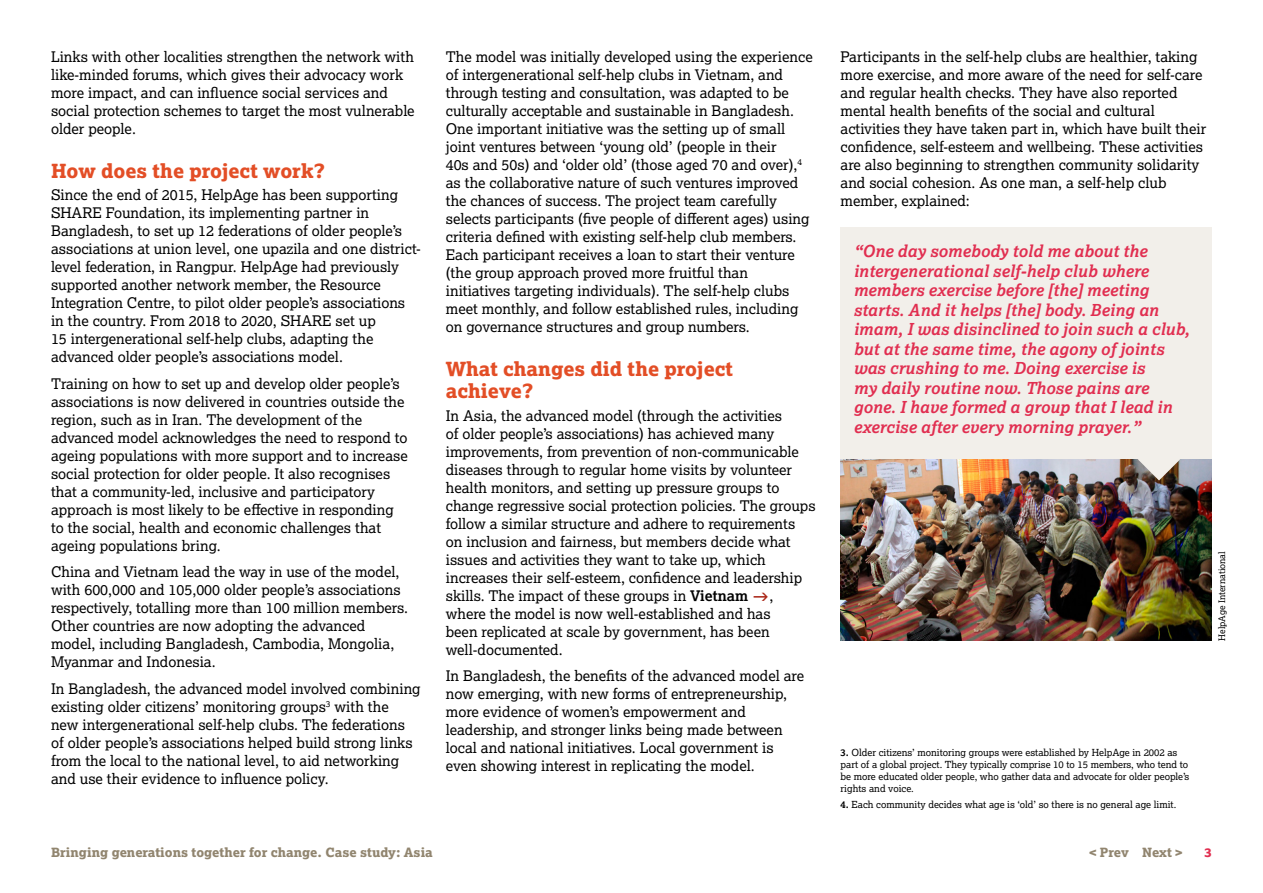
<style>
.page{position:relative;width:1263px;height:893px;background:#fff}
.page>*{position:absolute;margin:0;border:0;box-sizing:border-box;transform-origin:0 0}
.t1{font:19.5px/22.5px "Lexia X Bold";color:#e34e26}
.t2{font:italic 700 16.5px/19.5px "Lexia";color:#e12e50}
.t3{font:14.7px/18px "Lexia";color:#000}
.t4{font:12.75px "Lexia X Bold";color:#91856f}
.t5{font:12.75px "Lexia X Bold";color:#e12e50}
.t6{font:9.75px/12px "Lexia";color:#000}
.t7{font:9px "Lexia";color:#000}
.s1{font-weight:700}
</style>
<div class="page">
<img style="left:840px;top:459px;width:372px;height:182px">
<div style="left:840px;top:227px;width:372px;height:232px;background:#f2efea"></div>
<svg style="left:1138px;top:459px;width:42px;height:21px"></svg>
<p class="t3" style="left:51px;top:47px;width:365px">Links with other localities strengthen the network with like-minded forums, which gives their advocacy work more impact, and can influence social services and social protection schemes to target the most vulnerable older people.</p>
<h1 class="t1" style="left:51px;top:159px;width:276px">How does the project work?</h1>
<p class="t3" style="left:51px;top:185px;width:371px">Since the end of 2015, HelpAge has been supporting SHARE Foundation, its implementing partner in Bangladesh, to set up 12 federations of older people’s associations at union level, one upazila and one district&shy;level federation, in Rangpur. HelpAge had previously supported another network member, the Resource Integration Centre, to pilot older people’s associations in the country. From 2018 to 2020, SHARE set up<br>15 intergenerational self-help clubs, adapting the advanced older people’s associations model.</p>
<p class="t3" style="left:51px;top:374px;width:358px">Training on how to set up and develop older people’s associations is now delivered in countries outside the region, such as in Iran. The development of the advanced model acknowledges the need to respond to ageing populations with more support and to increase social protection for older people. It also recognises that a community-led, inclusive and participatory approach is most likely to be effective in responding to the social, health and economic challenges that ageing populations bring.</p>
<p class="t3" style="left:51px;top:562px;width:358px">China and Vietnam lead the way in use of the model, with 600,000 and 105,000 older people’s associations respectively, totalling more than 100 million members.<br>Other countries are now adopting the advanced model, including Bangladesh, Cambodia, Mongolia, Myanmar and Indonesia.</p>
<p class="t3" style="left:51px;top:679px;width:371px">In Bangladesh, the advanced model involved combining existing older citizens’ monitoring groups<sup>3</sup> with the<br>new intergenerational self-help clubs. The federations of older people’s associations helped build strong links from the local to the national level, to aid networking and use their evidence to influence policy.</p>
<p class="t3" style="left:446px;top:47px;width:368px">The model was initially developed using the experience of intergenerational self-help clubs in Vietnam, and through testing and consultation, was adapted to be culturally acceptable and sustainable in Bangladesh.<br>One important initiative was the setting up of small joint ventures between ‘young old’ (people in their<br>40s and 50s) and ‘older old’ (those aged 70 and over),<sup>4 </sup>as the collaborative nature of such ventures improved the chances of success. The project team carefully selects participants (five people of different ages) using criteria defined with existing self-help club members.<br>Each participant receives a loan to start their venture (the group approach proved more fruitful than initiatives targeting individuals). The self-help clubs meet monthly, and follow established rules, including on governance structures and group numbers.</p>
<h1 class="t1" style="left:446px;top:357px;width:289px">What changes did the project achieve?</h1>
<p class="t3" style="left:446px;top:406px;width:371px">In Asia, the advanced model (through the activities<br>of older people’s associations) has achieved many improvements, from prevention of non-communicable diseases through to regular home visits by volunteer health monitors, and setting up pressure groups to change regressive social protection policies. The groups follow a similar structure and adhere to requirements<br>on inclusion and fairness, but members decide what issues and activities they want to take up, which increases their self-esteem, confidence and leadership skills. The impact of these groups in <span class="s1">Vietnam</span></p>
<p class="t3" style="left:446px;top:586px;width:329px;text-indent:324px">, where the model is now well-established and has been replicated at scale by government, has been well-documented.</p>
<p class="t3" style="left:446px;top:666px;width:360px">In Bangladesh, the benefits of the advanced model are now emerging, with new forms of entrepreneurship, more evidence of women’s empowerment and leadership, and stronger links being made between local and national initiatives. Local government is even showing interest in replicating the model.</p>
<p class="t3" style="left:840px;top:47px;width:367px">Participants in the self-help clubs are healthier, taking more exercise, and more aware of the need for self-care and regular health checks. They have also reported mental health benefits of the social and cultural activities they have taken part in, which have built their confidence, self-esteem and wellbeing. These activities are also beginning to strengthen community solidarity and social cohesion. As one man, a self-help club member, explained:</p>
<p class="t2" style="left:853px;top:241px;width:338px">“One day somebody told me about the intergenerational self-help club where members exercise before [the] meeting starts. And it helps [the] body. Being an imam, I was disinclined to join such a club, but at the same time, the agony of joints was crushing to me. Doing exercise is<br>my daily routine now. Those pains are gone. I have formed a group that I lead in exercise after every morning prayer.”</p>
<p class="t7" style="left:1216px;top:641px;width:91px;rotate:-90deg">HelpAge International</p>
<p class="t6" style="left:840px;top:746px;width:350px"><span class="s1">3.</span> Older citizens’ monitoring groups were established by HelpAge in 2002 as part of a global project. They typically comprise 10 to 15 members, who tend to be more educated older people, who gather data and advocate for older people’s rights and voice.</p>
<p class="t6" style="left:840px;top:798px;width:337px"><span class="s1">4.</span> Each community decides what age is ‘old’ so there is no general age limit.</p>
<p class="t4" style="left:51px;top:844px;width:383px">Bringing generations together for change. Case study: Asia</p>
<p class="t4" style="left:1089px;top:844px;width:95px">&lt; Prev Next &gt;</p>
<p class="t5" style="left:1204px;top:844px;width:9px">3</p>
</div>
